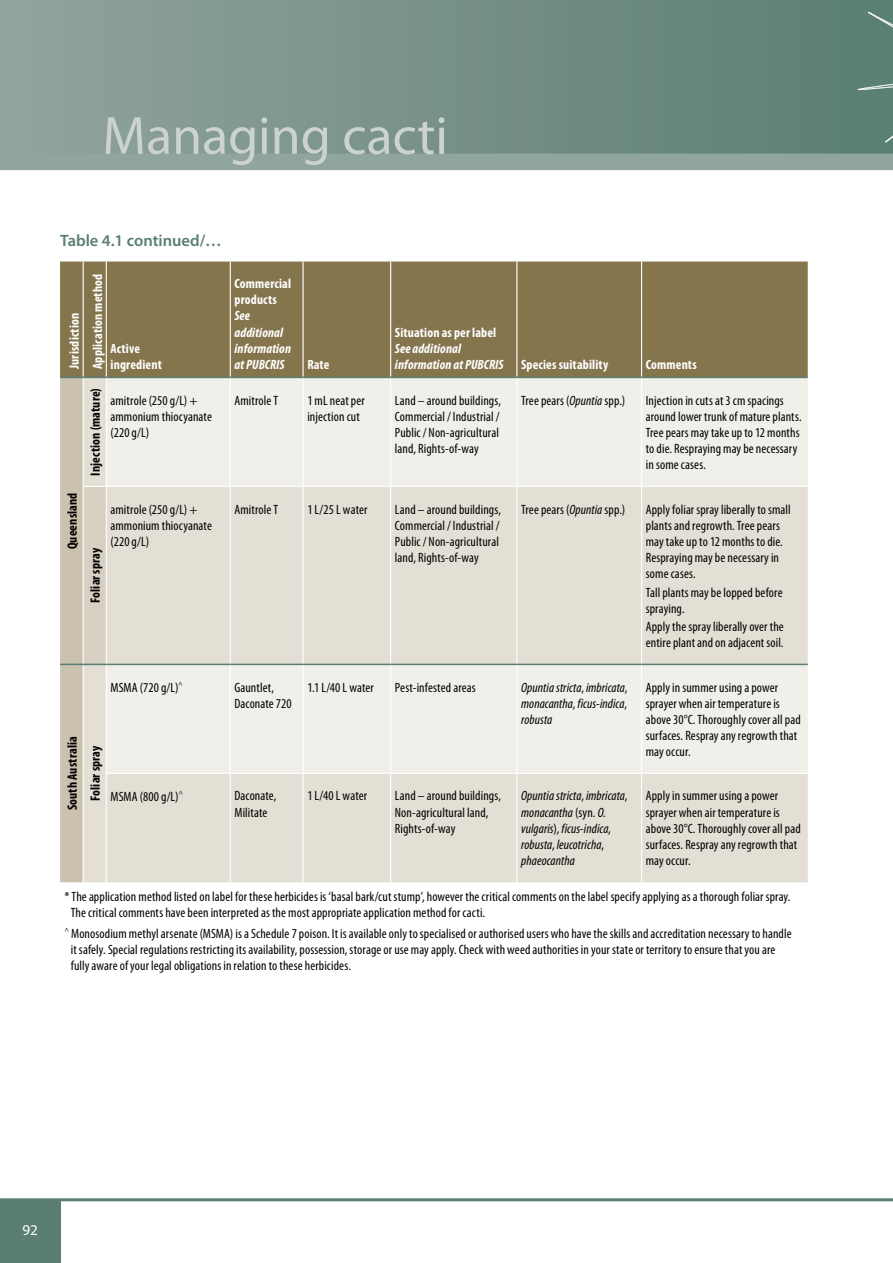
<style>
.page{position:relative;width:893px;height:1263px;background:#fff}
.page>*{position:absolute;margin:0;border:0;box-sizing:border-box;transform-origin:0 0}
.t1{font:54px "Myriad Pro";color:#cbd2cf}
.t2{font:600 16.5px "Myriad Pro";color:#5a7e74}
.t3{font:15px "Myriad Pro";color:#fff}
.t4{font:condensed 13.5px/16.2px "Myriad Pro";letter-spacing:.005em;color:#000}
.t5{font:italic condensed 13.5px/16.2px "Myriad Pro";letter-spacing:.005em;color:#000;text-align:justify}
.t6{font:700 condensed 13.5px/16.2px "Myriad Pro";letter-spacing:.01em;color:#fff}
.t7{font:italic 700 condensed 13.5px/16.2px "Myriad Pro";letter-spacing:.01em;color:#fff}
.t8{font:700 condensed 13.5px/23.1px "Myriad Pro";letter-spacing:.01em;color:#000;text-align:center}
.s1{font-style:italic}
.s2{font-style:normal}
</style>
<div class="page">
<div style="left:0;top:0;width:893px;height:164px;background:linear-gradient(to right,#92a49e,#5a7e74)"></div>
<hr style="left:0;top:1198px;width:893px;height:3px;background:#5a7e74">
<div style="left:0;top:1201px;width:60px;height:62px;background:#5a7e74"></div>
<hr style="left:892px;top:0;width:1px;height:164px;background:#5a7e74">
<div style="left:0;top:154px;width:893px;height:16px;background:#91a59f"></div>
<div style="left:853px;top:12px;width:40px;height:132px;background:#5c7f75"></div>
<div style="left:60px;top:262px;width:748px;height:115px;background:#84754d"></div>
<div style="left:107px;top:774px;width:701px;height:108px;background:#e3dfd5"></div>
<svg style="left:107px;top:378px;width:701px;height:395px;background:#eae7df"></svg>
<hr style="left:83px;top:262px;width:1px;height:115px;background:#fff">
<hr style="left:106px;top:262px;width:1px;height:115px;background:#fff">
<hr style="left:230px;top:262px;width:1px;height:115px;background:#fff">
<hr style="left:302px;top:262px;width:2px;height:115px;background:#fff">
<hr style="left:390px;top:262px;width:1px;height:115px;background:#fff">
<hr style="left:516px;top:262px;width:1px;height:115px;background:#fff">
<hr style="left:641px;top:262px;width:1px;height:115px;background:#fff">
<hr style="left:230px;top:378px;width:1px;height:108px;background:#fff">
<hr style="left:302px;top:378px;width:2px;height:108px;background:#fff">
<hr style="left:390px;top:378px;width:1px;height:108px;background:#fff">
<hr style="left:516px;top:378px;width:1px;height:108px;background:#fff">
<hr style="left:641px;top:378px;width:1px;height:108px;background:#fff">
<hr style="left:106px;top:486px;width:124px;height:1px;background:#fff">
<hr style="left:230px;top:486px;width:73px;height:1px;background:#fff">
<hr style="left:230px;top:487px;width:1px;height:177px;background:#fff">
<hr style="left:303px;top:486px;width:88px;height:1px;background:#fff">
<hr style="left:302px;top:487px;width:2px;height:177px;background:#fff">
<hr style="left:391px;top:486px;width:126px;height:1px;background:#fff">
<hr style="left:390px;top:487px;width:1px;height:177px;background:#fff">
<hr style="left:517px;top:486px;width:125px;height:1px;background:#fff">
<hr style="left:516px;top:487px;width:1px;height:177px;background:#fff">
<hr style="left:642px;top:486px;width:166px;height:1px;background:#fff">
<hr style="left:641px;top:487px;width:1px;height:177px;background:#fff">
<hr style="left:230px;top:665px;width:1px;height:108px;background:#fff">
<hr style="left:302px;top:665px;width:2px;height:108px;background:#fff">
<hr style="left:390px;top:665px;width:1px;height:108px;background:#fff">
<hr style="left:516px;top:665px;width:1px;height:108px;background:#fff">
<hr style="left:641px;top:665px;width:1px;height:108px;background:#fff">
<hr style="left:230px;top:774px;width:1px;height:108px;background:#fff">
<hr style="left:302px;top:774px;width:2px;height:108px;background:#fff">
<hr style="left:390px;top:774px;width:1px;height:108px;background:#fff">
<hr style="left:516px;top:774px;width:1px;height:108px;background:#fff">
<hr style="left:641px;top:774px;width:1px;height:108px;background:#fff">
<hr style="left:106px;top:377px;width:124px;height:1px;background:#5a7e74">
<hr style="left:230px;top:377px;width:73px;height:1px;background:#5a7e74">
<hr style="left:303px;top:377px;width:88px;height:1px;background:#5a7e74">
<hr style="left:391px;top:377px;width:126px;height:1px;background:#5a7e74">
<hr style="left:517px;top:377px;width:125px;height:1px;background:#5a7e74">
<hr style="left:642px;top:377px;width:166px;height:1px;background:#5a7e74">
<svg style="left:60px;top:377px;width:46px;height:505px;background:#d4cec0"></svg>
<hr style="left:106px;top:664px;width:124px;height:1px;background:#5a7e74">
<hr style="left:230px;top:664px;width:73px;height:1px;background:#5a7e74">
<hr style="left:303px;top:664px;width:88px;height:1px;background:#5a7e74">
<hr style="left:391px;top:664px;width:126px;height:1px;background:#5a7e74">
<hr style="left:517px;top:664px;width:125px;height:1px;background:#5a7e74">
<hr style="left:642px;top:664px;width:166px;height:1px;background:#5a7e74">
<h1 class="t1" style="left:102px;top:102px;width:347px">Managing cacti</h1>
<p class="t2" style="left:60px;top:230px;width:163px">Table 4.1 continued/…</p>
<p class="t6" style="left:63px;top:369px;width:97px;line-height:23.1px;rotate:-90deg">Jurisdiction<br>Application method</p>
<p class="t6" style="left:111px;top:340px;width:53px">Active ingredient</p>
<p class="t6" style="left:234px;top:275px;width:58px">Commercial products</p>
<p class="t7" style="left:234px;top:307px;width:58px">See additional information at PUBCRIS</p>
<p class="t6" style="left:307px;top:356px;width:24px">Rate</p>
<p class="t6" style="left:395px;top:324px;width:103px">Situation as per label</p>
<p class="t7" style="left:395px;top:340px;width:110px">See additional information at PUBCRIS</p>
<p class="t6" style="left:521px;top:356px;width:89px">Species suitability</p>
<p class="t6" style="left:646px;top:356px;width:52px">Comments</p>
<p class="t8" style="left:60px;top:549px;width:58px;rotate:-90deg">Queensland</p>
<p class="t8" style="left:83px;top:476px;width:89px;rotate:-90deg">Injection (mature)</p>
<p class="t4" style="left:111px;top:392px;width:103px">amitrole (250 g/L) + ammonium thiocyanate (220 g/L)</p>
<p class="t4" style="left:234px;top:392px;width:45px">Amitrole T</p>
<p class="t4" style="left:307px;top:392px;width:59px">1 mL neat per injection cut</p>
<p class="t4" style="left:395px;top:392px;width:108px">Land – around buildings,<br>Commercial / Industrial /<br>Public / Non-agricultural land, Rights-of-way</p>
<p class="t4" style="left:521px;top:392px;width:105px">Tree pears (<span class="s1">Opuntia</span> spp.)</p>
<p class="t4" style="left:646px;top:392px;width:157px">Injection in cuts at 3 cm spacings around lower trunk of mature plants.<br>Tree pears may take up to 12 months to die. Respraying may be necessary in some cases.</p>
<p class="t8" style="left:83px;top:603px;width:57px;rotate:-90deg">Foliar spray</p>
<p class="t4" style="left:111px;top:501px;width:103px">amitrole (250 g/L) + ammonium thiocyanate (220 g/L)</p>
<p class="t4" style="left:234px;top:501px;width:45px">Amitrole T</p>
<p class="t4" style="left:307px;top:501px;width:62px">1 L/25 L water</p>
<p class="t4" style="left:395px;top:501px;width:108px">Land – around buildings,<br>Commercial / Industrial /<br>Public / Non-agricultural land, Rights-of-way</p>
<p class="t4" style="left:521px;top:501px;width:105px">Tree pears (<span class="s1">Opuntia</span> spp.)</p>
<p class="t4" style="left:646px;top:501px;width:146px">Apply foliar spray liberally to small plants and regrowth. Tree pears may take up to 12 months to die.<br>Respraying may be necessary in some cases.</p>
<p class="t4" style="left:646px;top:584px;width:138px">Tall plants may be lopped before spraying.</p>
<p class="t4" style="left:646px;top:618px;width:139px">Apply the spray liberally over the entire plant and on adjacent soil.</p>
<p class="t4" style="left:111px;top:679px;width:74px">MSMA (720 g/L)<sup>^</sup></p>
<p class="t4" style="left:234px;top:679px;width:59px">Gauntlet,<br>Daconate 720</p>
<p class="t4" style="left:307px;top:679px;width:68px">1.1 L/40 L water</p>
<p class="t4" style="left:395px;top:679px;width:82px">Pest-infested areas</p>
<p class="t5" style="left:521px;top:679px;width:108px">Opuntia stricta<span class="s2">,</span> imbricata<span class="s2">, </span>monacantha<span class="s2">,</span> ficus-indica<span class="s2">, </span>robusta</p>
<p class="t4" style="left:646px;top:679px;width:156px">Apply in summer using a power sprayer when air temperature is above 30°C. Thoroughly cover all pad surfaces. Respray any regrowth that may occur.</p>
<p class="t4" style="left:111px;top:788px;width:74px">MSMA (800 g/L)<sup>^</sup></p>
<p class="t4" style="left:234px;top:788px;width:43px">Daconate,<br>Militate</p>
<p class="t4" style="left:307px;top:788px;width:61px">1 L/40 L water</p>
<p class="t4" style="left:395px;top:788px;width:108px">Land – around buildings,<br>Non-agricultural land,<br>Rights-of-way</p>
<p class="t5" style="left:521px;top:788px;width:108px;text-align:left">Opuntia stricta<span class="s2">,</span> imbricata<span class="s2">, </span>monacantha <span class="s2">(syn.</span> O. vulgaris<span class="s2">),</span> ficus-indica<span class="s2">, </span>robusta<span class="s2">,</span> leucotricha<span class="s2">, </span>phaeocantha</p>
<p class="t4" style="left:646px;top:788px;width:156px">Apply in summer using a power sprayer when air temperature is above 30°C. Thoroughly cover all pad surfaces. Respray any regrowth that may occur.</p>
<p class="t4" style="left:71px;top:888px;width:721px;text-indent:-6px">* The application method listed on label for these herbicides is ‘basal bark/cut stump’, however the critical comments on the label specify applying as a thorough foliar spray.<br>The critical comments have been interpreted as the most appropriate application method for cacti.</p>
<p class="t4" style="left:71px;top:925px;width:722px;text-indent:-6px"><sup>^</sup> Monosodium methyl arsenate (MSMA) is a Schedule 7 poison. It is available only to specialised or authorised users who have the skills and accreditation necessary to handle it safely. Special regulations restricting its availability, possession, storage or use may apply. Check with weed authorities in your state or territory to ensure that you are fully aware of your legal obligations in relation to these herbicides.</p>
<p class="t8" style="left:60px;top:810px;width:75px;rotate:-90deg">South Australia<br>Foliar spray</p>
<p class="t3" style="left:22px;top:1220px;width:17px">92</p>
</div>
